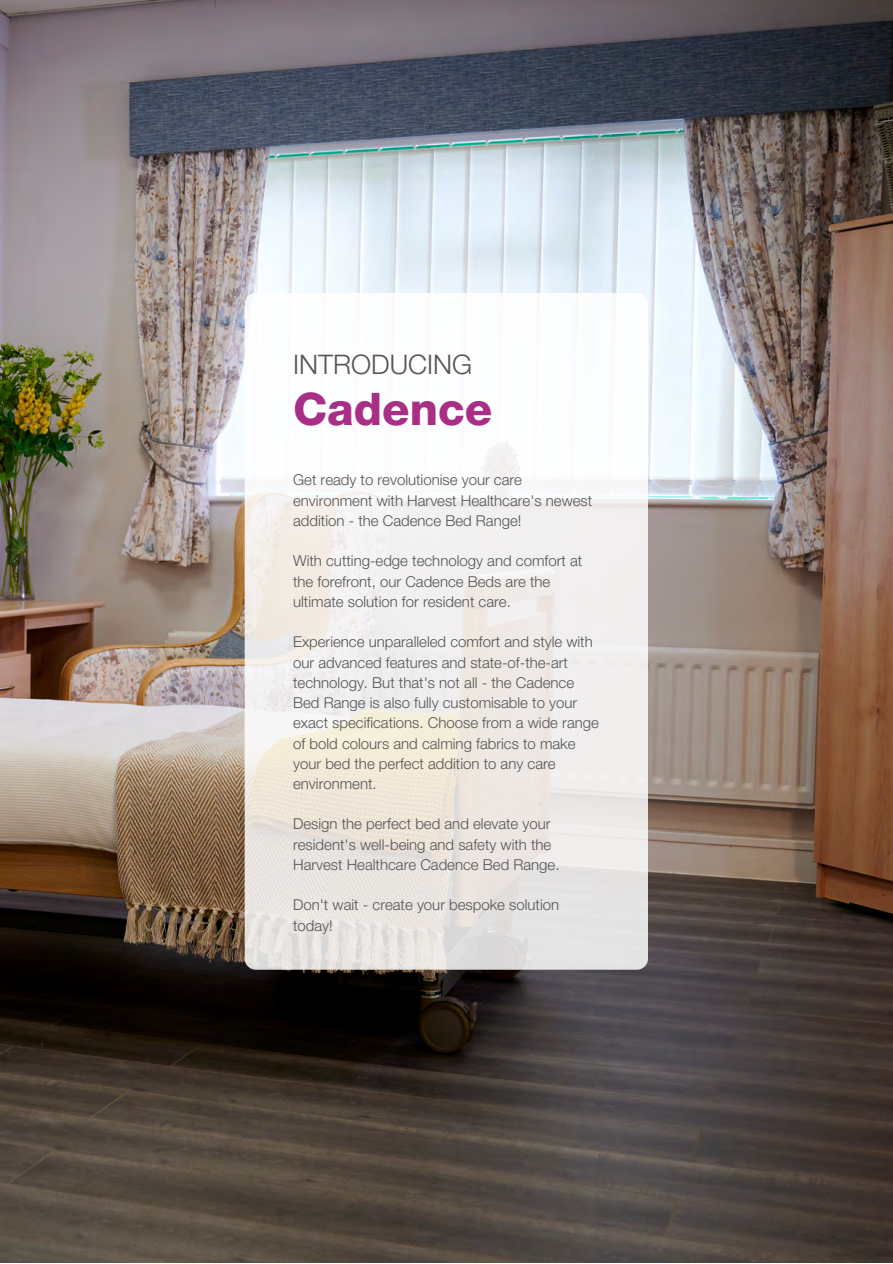
<style>
.page{position:relative;width:893px;height:1264px;background:#fff}
.page>*{position:absolute;margin:0;border:0;box-sizing:border-box;transform-origin:0 0}
.t1{font:800 45px "Helvetica Neue";color:#a82e86}
.t2{font:300 27px "Helvetica Neue";color:#545454}
.t3{font:300 15px/20.2px "Helvetica Neue";color:#545454}
</style>
<div class="page">
<img style="left:0;top:0;width:892px;height:1262px">
<svg style="left:244px;top:293px;width:404px;height:676px"></svg>
<p class="t2" style="left:293px;top:347px;width:180px">INTRODUCING</p>
<p class="t1" style="left:293px;top:382px;width:201px">Cadence</p>
<p class="t3" style="left:293px;top:469px;width:300px">Get ready to revolutionise your care environment with Harvest Healthcare's newest addition - the Cadence Bed Range!</p>
<p class="t3" style="left:293px;top:550px;width:290px">With cutting-edge technology and comfort at the forefront, our Cadence Beds are the ultimate solution for resident care.</p>
<p class="t3" style="left:293px;top:631px;width:307px">Experience unparalleled comfort and style with our advanced features and state-of-the-art technology. But that's not all - the Cadence Bed Range is also fully customisable to your exact specifications. Choose from a wide range of bold colours and calming fabrics to make your bed the perfect addition to any care environment.</p>
<p class="t3" style="left:293px;top:813px;width:268px">Design the perfect bed and elevate your resident's well-being and safety with the<br>Harvest Healthcare Cadence Bed Range.</p>
<p class="t3" style="left:293px;top:894px;width:267px">Don't wait - create your bespoke solution today!</p>
</div>
